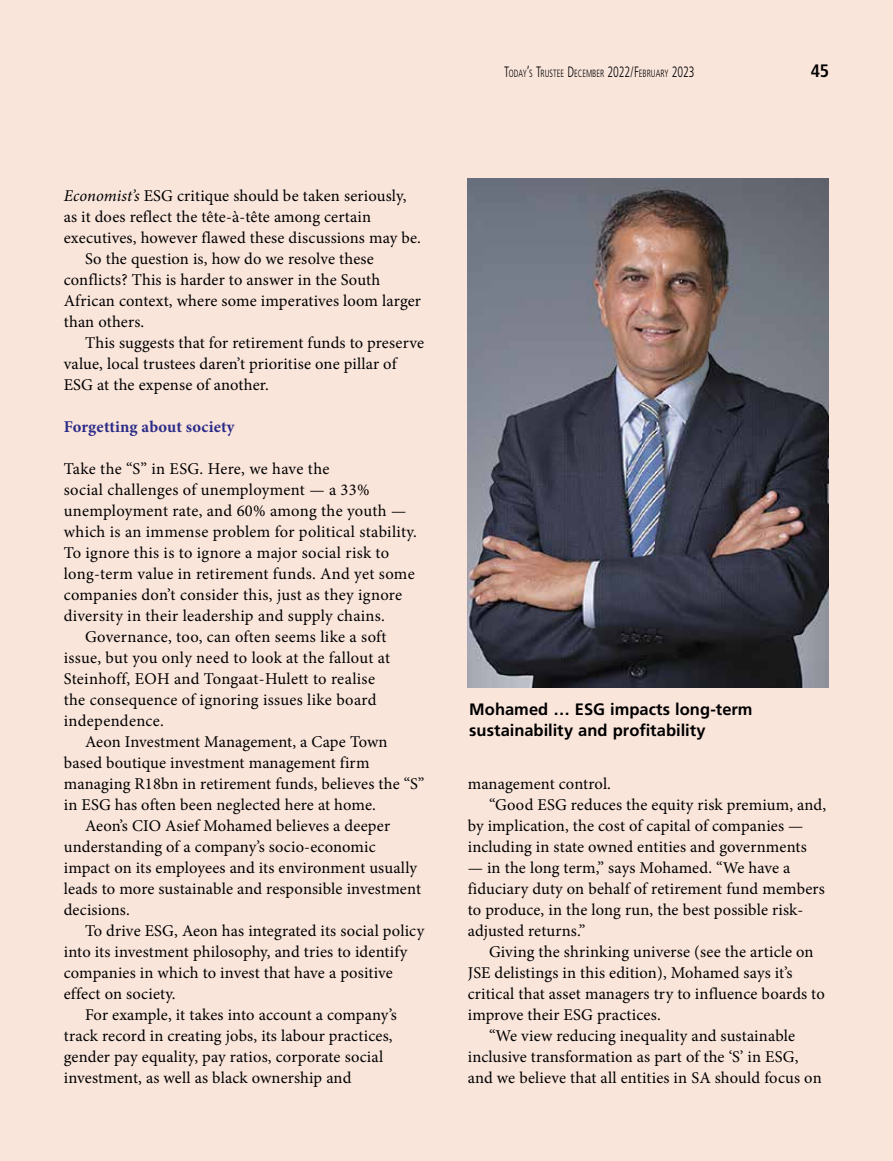
<style>
.page{position:relative;width:893px;height:1161px;background:#fae5db}
.page>*{position:absolute;margin:0;border:0;box-sizing:border-box;transform-origin:0 0}
.t1{font:700 condensed 18px "Frutiger";color:#000}
.t2{font:16.5px/21px "Minion Pro";letter-spacing:.01em;color:#000}
.t3{font:700 16.5px/21px "Frutiger";color:#000}
.t4{font:700 16.5px "Minion Pro";letter-spacing:.01em;color:#2b2b88}
.t5{font:300 condensed 10.5px "Frutiger";letter-spacing:-.005em;color:#000;scale:.8 1}
.s1{font-size:15px}
.s2{font-style:italic}
</style>
<div class="page">
<img style="left:468px;top:179px;width:360px;height:508px">
<p class="t5" style="left:504px;top:68px;width:239px"><span class="s1">T</span>ODAY<span class="s1">’</span>S <span class="s1">T</span>RUSTEE <span class="s1">D</span> ECEMBER <span class="s1">2022/F</span>EBRUARY <span class="s1">2023</span></p>
<p class="t1" style="left:811px;top:60px;width:20px">45</p>
<p class="t2" style="left:64px;top:185px;width:344px"><span class="s2">Economist’s</span> ESG critique should be taken seriously,</p>
<p class="t2" style="left:64px;top:206px;width:309px">as it does reflect the tête-à-tête among certain</p>
<p class="t2" style="left:64px;top:227px;width:359px">executives, however flawed these discussions may be.</p>
<p class="t2" style="left:85px;top:248px;width:290px">So the question is, how do we resolve these</p>
<p class="t2" style="left:64px;top:269px;width:318px">conflicts? This is harder to answer in the South</p>
<p class="t2" style="left:64px;top:290px;width:359px">African context, where some imperatives loom larger</p>
<p class="t2" style="left:64px;top:311px;width:82px">than others.</p>
<p class="t2" style="left:85px;top:332px;width:341px">This suggests that for retirement funds to preserve</p>
<p class="t2" style="left:64px;top:353px;width:334px">value, local trustees daren’t prioritise one pillar of</p>
<p class="t2" style="left:64px;top:374px;width:207px">ESG at the expense of another.</p>
<p class="t4" style="left:64px;top:415px;width:172px">Forgetting about society</p>
<p class="t2" style="left:64px;top:458px;width:267px">Take the “S” in ESG. Here, we have the</p>
<p class="t2" style="left:64px;top:479px;width:307px">social challenges of unemployment — a 33%</p>
<p class="t2" style="left:64px;top:500px;width:344px">unemployment rate, and 60% among the youth —</p>
<p class="t2" style="left:64px;top:521px;width:355px">which is an immense problem for political stability.</p>
<p class="t2" style="left:64px;top:542px;width:327px">To ignore this is to ignore a major social risk to</p>
<p class="t2" style="left:64px;top:563px;width:352px">long-term value in retirement funds. And yet some</p>
<p class="t2" style="left:64px;top:584px;width:340px">companies don’t consider this, just as they ignore</p>
<p class="t2" style="left:64px;top:605px;width:323px">diversity in their leadership and supply chains.</p>
<p class="t2" style="left:85px;top:626px;width:303px">Governance, too, can often seems like a soft</p>
<p class="t2" style="left:64px;top:647px;width:328px">issue, but you only need to look at the fallout at</p>
<p class="t2" style="left:64px;top:668px;width:313px">Steinhoff, EOH and Tongaat-Hulett to realise</p>
<p class="t2" style="left:64px;top:689px;width:314px">the consequence of ignoring issues like board</p>
<p class="t2" style="left:64px;top:710px;width:102px">independence.</p>
<p class="t2" style="left:85px;top:731px;width:304px">Aeon Investment Management, a Cape Town</p>
<p class="t2" style="left:64px;top:752px;width:307px">based boutique investment management firm</p>
<p class="t2" style="left:64px;top:773px;width:362px">managing R18bn in retirement funds, believes the “S”</p>
<p class="t2" style="left:64px;top:794px;width:314px">in ESG has often been neglected here at home.</p>
<p class="t2" style="left:85px;top:815px;width:307px">Aeon’s CIO Asief Mohamed believes a deeper</p>
<p class="t2" style="left:64px;top:836px;width:314px">understanding of a company’s socio-economic</p>
<p class="t2" style="left:64px;top:857px;width:355px">impact on its employees and its environment usually</p>
<p class="t2" style="left:64px;top:878px;width:359px">leads to more sustainable and responsible investment</p>
<p class="t2" style="left:64px;top:899px;width:68px">decisions.</p>
<p class="t2" style="left:85px;top:920px;width:341px">To drive ESG, Aeon has integrated its social policy</p>
<p class="t2" style="left:64px;top:941px;width:345px">into its investment philosophy, and tries to identify</p>
<p class="t2" style="left:64px;top:962px;width:331px">companies in which to invest that have a positive</p>
<p class="t2" style="left:64px;top:983px;width:113px">effect on society.</p>
<p class="t2" style="left:85px;top:1004px;width:313px">For example, it takes into account a company’s</p>
<p class="t2" style="left:64px;top:1025px;width:330px">track record in creating jobs, its labour practices,</p>
<p class="t2" style="left:64px;top:1046px;width:321px">gender pay equality, pay ratios, corporate social</p>
<p class="t2" style="left:64px;top:1067px;width:289px">investment, as well as black ownership and</p>
<p class="t3" style="left:469px;top:698px;width:285px">Mohamed … ESG impacts long-term sustainability and profitability</p>
<p class="t2" style="left:468px;top:773px;width:145px">management control.</p>
<p class="t2" style="left:489px;top:794px;width:339px">“Good ESG reduces the equity risk premium, and,</p>
<p class="t2" style="left:468px;top:815px;width:337px">by implication, the cost of capital of companies —</p>
<p class="t2" style="left:468px;top:836px;width:341px">including in state owned entities and governments</p>
<p class="t2" style="left:468px;top:857px;width:359px">— in the long term,” says Mohamed. “We have a fiduciary duty on behalf of retirement fund members to produce, in the long run, the best possible risk&shy;adjusted returns.”</p>
<p class="t2" style="left:489px;top:942px;width:326px">Giving the shrinking universe (see the article on</p>
<p class="t2" style="left:468px;top:963px;width:326px">JSE delistings in this edition), Mohamed says it’s</p>
<p class="t2" style="left:468px;top:984px;width:359px">critical that asset managers try to influence boards to</p>
<p class="t2" style="left:468px;top:1005px;width:195px">improve their ESG practices.</p>
<p class="t2" style="left:489px;top:1026px;width:308px">“We view reducing inequality and sustainable</p>
<p class="t2" style="left:468px;top:1047px;width:332px">inclusive transformation as part of the ‘S’ in ESG,</p>
<p class="t2" style="left:468px;top:1068px;width:355px">and we believe that all entities in SA should focus on</p>
</div>
